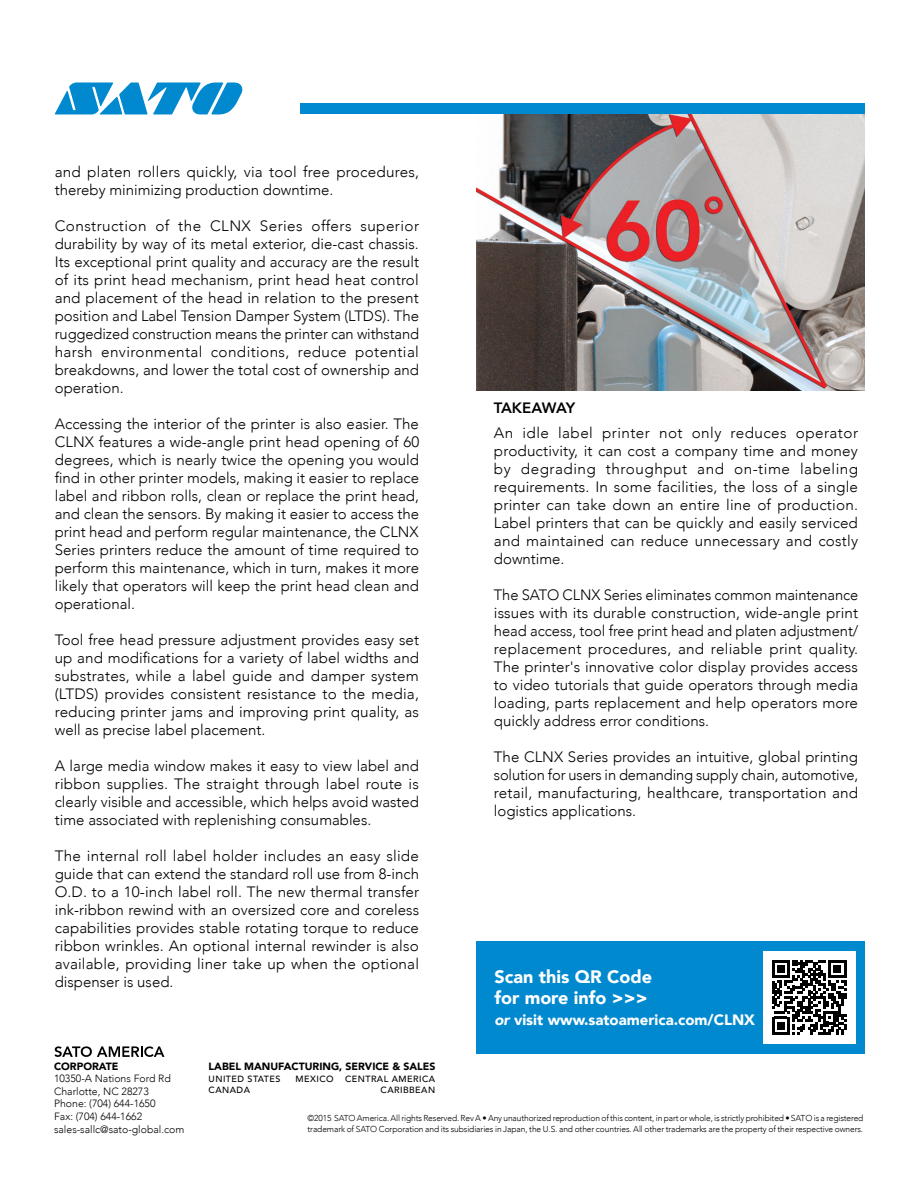
<style>
.page{position:relative;width:918px;height:1188px;background:#fff}
.page>*{position:absolute;margin:0;border:0;box-sizing:border-box;transform-origin:0 0}
.t1{font:900 18px/21px "Avenir";color:#fff}
.t2{font:300 15px/18px "Avenir";color:#000;text-align:justify}
.t3{font:900 15px "Avenir";color:#fff}
.t4{font:800 15px "Avenir";letter-spacing:-.025em;color:#000}
.t5{font:300 10.5px/12.6px "Avenir";color:#000}
.t6{font:900 10.5px "Avenir";color:#000}
.t7{font:500 9px/10.9px "Avenir";letter-spacing:.05em;color:#000;text-align:right}
.t8{font:300 8.55px/10.4px "Avenir";letter-spacing:-.015em;color:#000}
.s1{font-style:italic}
</style>
<div class="page">
<img style="left:476px;top:114px;width:388px;height:276px">
<div style="left:300px;top:103px;width:564px;height:11px;background:#0089cf"></div>
<svg style="left:55px;top:83px;width:187px;height:31px"></svg>
<div style="left:476px;top:942px;width:388px;height:112px;background:#0089cf"></div>
<div style="left:763px;top:951px;width:92px;height:93px;background:#fff"></div>
<svg style="left:772px;top:960px;width:74px;height:75px"></svg>
<svg style="left:54px;top:1046px;width:110px;height:11px"></svg>
<p class="t2" style="left:55px;top:163px;width:366px">and platen rollers quickly, via tool free procedures, thereby minimizing production downtime.</p>
<p class="t2" style="left:55px;top:217px;width:366px">Construction of the CLNX Series offers superior durability by way of its metal exterior, die-cast chassis.<br>Its exceptional print quality and accuracy are the result of its print head mechanism, print head heat control and placement of the head in relation to the present position and Label Tension Damper System (LTDS). The ruggedized construction means the printer can withstand harsh environmental conditions, reduce potential breakdowns, and lower the total cost of ownership and operation.</p>
<p class="t2" style="left:55px;top:415px;width:366px">Accessing the interior of the printer is also easier. The CLNX features a wide-angle print head opening of 60 degrees, which is nearly twice the opening you would find in other printer models, making it easier to replace label and ribbon rolls, clean or replace the print head, and clean the sensors. By making it easier to access the print head and perform regular maintenance, the CLNX Series printers reduce the amount of time required to perform this maintenance, which in turn, makes it more likely that operators will keep the print head clean and operational.</p>
<p class="t2" style="left:55px;top:631px;width:366px">Tool free head pressure adjustment provides easy set up and modifications for a variety of label widths and substrates, while a label guide and damper system (LTDS) provides consistent resistance to the media, reducing printer jams and improving print quality, as well as precise label placement.</p>
<p class="t2" style="left:55px;top:757px;width:366px">A large media window makes it easy to view label and ribbon supplies. The straight through label route is clearly visible and accessible, which helps avoid wasted time associated with replenishing consumables.</p>
<p class="t2" style="left:55px;top:847px;width:366px">The internal roll label holder includes an easy slide guide that can extend the standard roll use from 8-inch O.D. to a 10-inch label roll. The new thermal transfer ink-ribbon rewind with an oversized core and coreless capabilities provides stable rotating torque to reduce ribbon wrinkles. An optional internal rewinder is also available, providing liner take up when the optional dispenser is used.</p>
<p class="t4" style="left:494px;top:397px;width:83px">TAKEAWAY</p>
<p class="t2" style="left:494px;top:424px;width:366px">An idle label printer not only reduces operator productivity, it can cost a company time and money by degrading throughput and on-time labeling requirements. In some facilities, the loss of a single printer can take down an entire line of production.<br>Label printers that can be quickly and easily serviced and maintained can reduce unnecessary and costly downtime.</p>
<p class="t2" style="left:494px;top:586px;width:366px">The SATO CLNX Series eliminates common maintenance issues with its durable construction, wide-angle print head access, tool free print head and platen adjustment/ replacement procedures, and reliable print quality.<br>The printer's innovative color display provides access to video tutorials that guide operators through media loading, parts replacement and help operators more quickly address error conditions.</p>
<p class="t2" style="left:494px;top:748px;width:366px">The CLNX Series provides an intuitive, global printing solution for users in demanding supply chain, automotive, retail, manufacturing, healthcare, transportation and logistics applications.</p>
<p class="t1" style="left:494px;top:966px;width:159px">Scan this QR Code for more info &gt;&gt;&gt;</p>
<p class="t3" style="left:494px;top:1007px;width:262px"><span class="s1">or</span> visit www.satoamerica.com/CLNX</p>
<p class="t6" style="left:54px;top:1057px;width:66px">CORPORATE</p>
<p class="t5" style="left:54px;top:1072px;width:132px">10350-A Nations Ford Rd<br>Charlotte, NC 28273<br>Phone: (704) 644-1650<br>Fax: (704) 644-1662 sales-sallc@sato-global.com</p>
<p class="t7" style="left:209px;top:1073px;width:73px">UNITED STATES</p>
<p class="t7" style="left:296px;top:1073px;width:40px">MEXICO</p>
<p class="t6" style="left:209px;top:1057px;width:228px">LABEL MANUFACTURING, SERVICE &amp; SALES</p>
<p class="t7" style="left:345px;top:1073px;width:92px">CENTRAL AMERICA<br>CARIBBEAN</p>
<p class="t7" style="left:209px;top:1084px;width:43px">CANADA</p>
<p class="t8" style="left:308px;top:1113px;width:557px">©2015 SATO America. All rights Reserved. Rev A • Any unauthorized reproduction of this content, in part or whole, is strictly prohibited • SATO is a registered trademark of SATO Corporation and its subsidiaries in Japan, the U.S. and other countries. All other trademarks are the property of their respective owners.</p>
</div>
